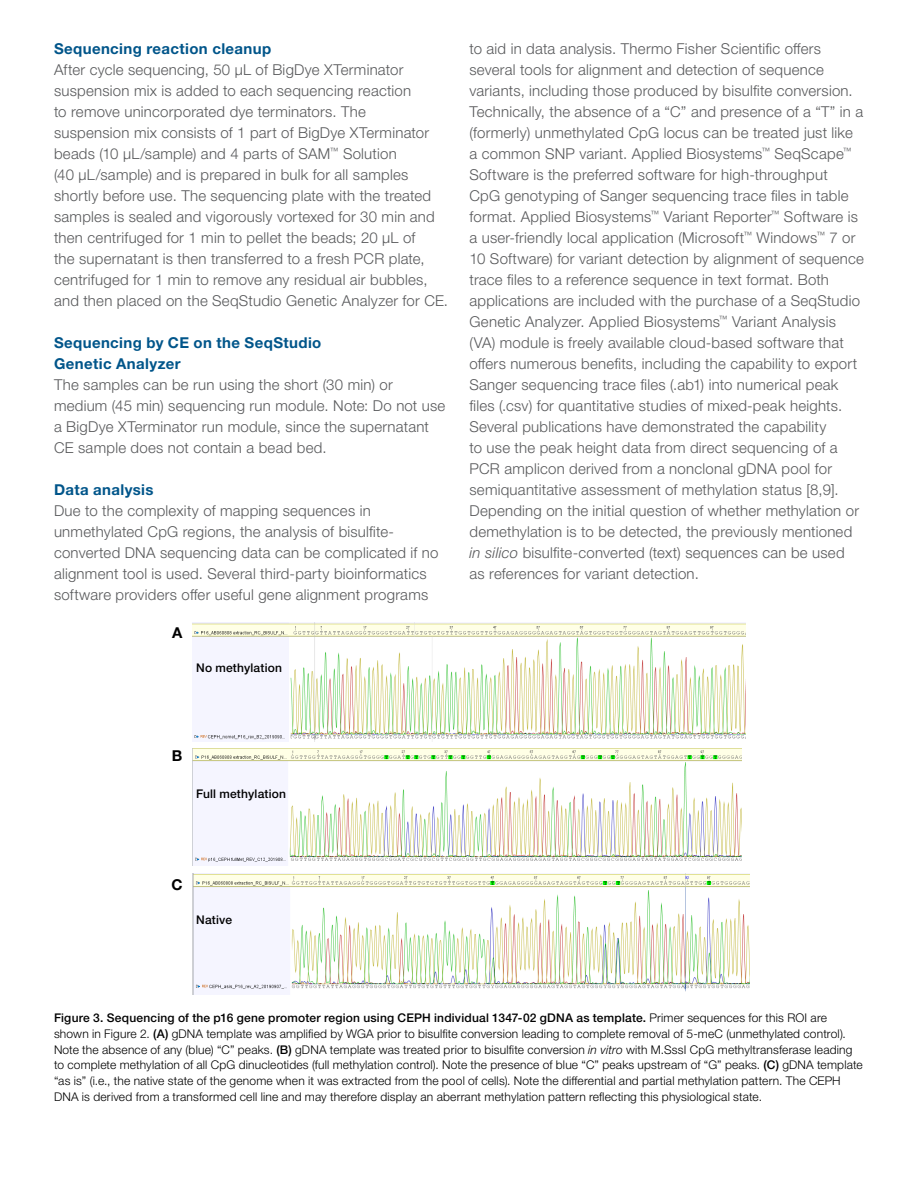
<style>
.page{position:relative;width:918px;height:1188px;background:#fff}
.page>*{position:absolute;margin:0;border:0;box-sizing:border-box;transform-origin:0 0}
.t1{font:300 15px/21px "Helvetica Neue LTW1 G";letter-spacing:.015em;color:#58595b}
.t2{font:700 15px/21px "Helvetica Neue LTW1 G";letter-spacing:.025em;color:#00558a}
.t3{font:700 15px "Helvetica Neue LTW1 G";color:#000}
.t4{font:300 12px/15.8px "Helvetica Neue LTW1 G";letter-spacing:.015em;color:#000}
.t5{font:500 12px "Helvetica Neue LTW1 G";letter-spacing:.015em;color:#000}
.s1{font-style:italic}
.s2{font-weight:500}
</style>
<div class="page">
<img style="left:192px;top:623px;width:553px;height:119px">
<img style="left:192px;top:748px;width:549px;height:117px">
<img style="left:192px;top:874px;width:557px;height:121px">
<p class="t2" style="left:54px;top:38px;width:219px">Sequencing reaction cleanup</p>
<p class="t1" style="left:54px;top:59px;width:396px">After cycle sequencing, 50 μL of BigDye XTerminator suspension mix is added to each sequencing reaction<br>to remove unincorporated dye terminators. The<br>suspension mix consists of 1 part of BigDye XTerminator beads (10 μL/sample) and 4 parts of SAM<sup>™</sup> Solution<br>(40 μL/sample) and is prepared in bulk for all samples shortly before use. The sequencing plate with the treated samples is sealed and vigorously vortexed for 30 min and then centrifuged for 1 min to pellet the beads; 20 μL of<br>the supernatant is then transferred to a fresh PCR plate, centrifuged for 1 min to remove any residual air bubbles, and then placed on the SeqStudio Genetic Analyzer for CE.</p>
<p class="t2" style="left:54px;top:332px;width:269px">Sequencing by CE on the SeqStudio<br>Genetic Analyzer</p>
<p class="t1" style="left:54px;top:374px;width:393px">The samples can be run using the short (30 min) or medium (45 min) sequencing run module. Note: Do not use a BigDye XTerminator run module, since the supernatant CE sample does not contain a bead bed.</p>
<p class="t2" style="left:54px;top:479px;width:101px">Data analysis</p>
<p class="t1" style="left:54px;top:500px;width:386px">Due to the complexity of mapping sequences in unmethylated CpG regions, the analysis of bisulfite&shy;converted DNA sequencing data can be complicated if no alignment tool is used. Several third-party bioinformatics software providers offer useful gene alignment programs</p>
<p class="t3" style="left:172px;top:624px;width:12px">A</p>
<p class="t5" style="left:196px;top:660px;width:87px">No methylation</p>
<p class="t1" style="left:469px;top:38px;width:396px">to aid in data analysis. Thermo Fisher Scientific offers several tools for alignment and detection of sequence variants, including those produced by bisulfite conversion.<br>Technically, the absence of a “C” and presence of a “T” in a (formerly) unmethylated CpG locus can be treated just like a common SNP variant. Applied Biosystems<sup>™</sup> SeqScape<sup>™ </sup>Software is the preferred software for high-throughput<br>CpG genotyping of Sanger sequencing trace files in table format. Applied Biosystems<sup>™</sup> Variant Reporter<sup>™</sup> Software is a user-friendly local application (Microsoft<sup>™</sup> Windows<sup>™</sup> 7 or 10 Software) for variant detection by alignment of sequence trace files to a reference sequence in text format. Both applications are included with the purchase of a SeqStudio Genetic Analyzer. Applied Biosystems<sup>™</sup> Variant Analysis (VA) module is freely available cloud-based software that offers numerous benefits, including the capability to export Sanger sequencing trace files (.ab1) into numerical peak files (.csv) for quantitative studies of mixed-peak heights.<br>Several publications have demonstrated the capability<br>to use the peak height data from direct sequencing of a PCR amplicon derived from a nonclonal gDNA pool for semiquantitative assessment of methylation status [8,9].<br>Depending on the initial question of whether methylation or demethylation is to be detected, the previously mentioned <span class="s1">in silico</span> bisulfite-converted (text) sequences can be used<br>as references for variant detection.</p>
<p class="t3" style="left:172px;top:747px;width:12px">B</p>
<p class="t5" style="left:196px;top:786px;width:91px">Full methylation</p>
<p class="t3" style="left:171px;top:875px;width:13px">C</p>
<p class="t5" style="left:196px;top:912px;width:37px">Native</p>
<p class="t4" style="left:54px;top:1010px;width:810px"><span class="s2">Figure 3. Sequencing of the p16 gene promoter region using CEPH individual 1347-02 gDNA as template.</span> Primer sequences for this ROI are shown in Figure 2. <span class="s2">(A)</span> gDNA template was amplified by WGA prior to bisulfite conversion leading to complete removal of 5-meC (unmethylated control).<br>Note the absence of any (blue) “C” peaks. <span class="s2">(B)</span> gDNA template was treated prior to bisulfite conversion <span class="s1">in vitro</span> with M.SssI CpG methyltransferase leading to complete methylation of all CpG dinucleotides (full methylation control). Note the presence of blue “C” peaks upstream of “G” peaks. <span class="s2">(C)</span> gDNA template “as is” (i.e., the native state of the genome when it was extracted from the pool of cells). Note the differential and partial methylation pattern. The CEPH DNA is derived from a transformed cell line and may therefore display an aberrant methylation pattern reflecting this physiological state.</p>
</div>
